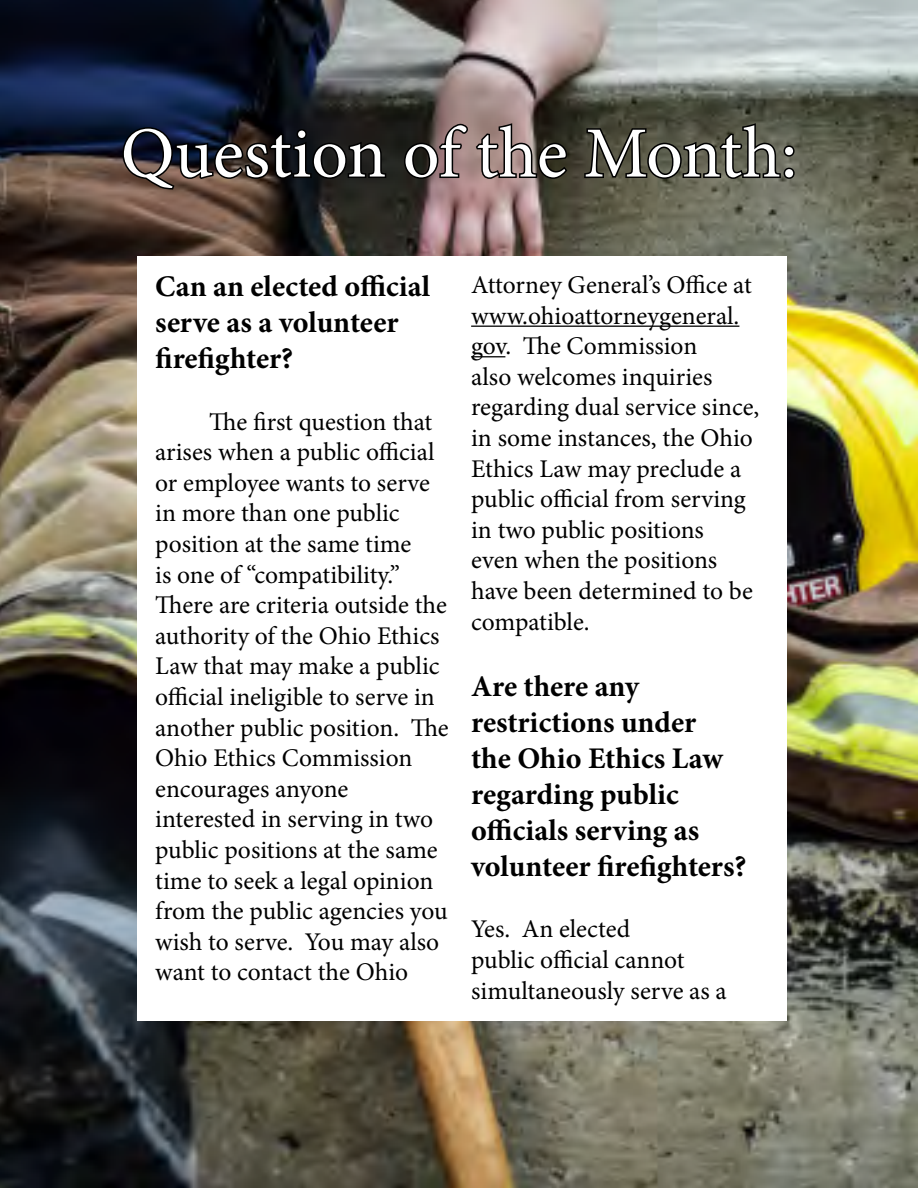
<style>
.page{position:relative;width:918px;height:1188px;background:#fff}
.page>*{position:absolute;margin:0;border:0;box-sizing:border-box;transform-origin:0 0}
.t1{font:72px "Minion Pro";color:#fff}
.t2{font:700 30px/36px "Minion Pro";letter-spacing:-.005em;color:#000}
.t3{font:25.5px/30.6px "Minion Pro";color:#000}
</style>
<div class="page">
<img style="left:0;top:0;width:918px;height:1188px">
<div style="left:137px;top:256px;width:650px;height:765px;background:#fff"></div>
<hr style="left:471px;top:326px;width:268px;height:1px;background:#000">
<hr style="left:471px;top:356px;width:34px;height:1px;background:#000">
<svg style="left:121px;top:126px;width:267px;height:65px;background:#211d1f"></svg>
<svg style="left:403px;top:121px;width:166px;height:59px;background:#544643"></svg>
<svg style="left:583px;top:127px;width:66px;height:200px"></svg>
<svg style="left:646px;top:121px;width:150px;height:59px;background:#46473b"></svg>
<h1 class="t1" style="left:121px;top:105px;width:678px">Question of the Month:</h1>
<p class="t2" style="left:155px;top:268px;width:277px">Can an elected official serve as a volunteer firefighter?</p>
<p class="t3" style="left:155px;top:406px;width:295px;text-indent:54px">The first question that arises when a public official or employee wants to serve in more than one public position at the same time<br>is one of “compatibility.”<br>There are criteria outside the authority of the Ohio Ethics<br>Law that may make a public official ineligible to serve in another public position. The<br>Ohio Ethics Commission encourages anyone interested in serving in two public positions at the same time to seek a legal opinion from the public agencies you wish to serve. You may also want to contact the Ohio</p>
<p class="t3" style="left:471px;top:270px;width:290px">Attorney General’s Office at www.ohioattorneygeneral. gov. The Commission<br>also welcomes inquiries regarding dual service since, in some instances, the Ohio<br>Ethics Law may preclude a public official from serving in two public positions<br>even when the positions have been determined to be compatible.</p>
<p class="t2" style="left:471px;top:668px;width:277px">Are there any restrictions under<br>the Ohio Ethics Law regarding public officials serving as volunteer firefighters?</p>
<p class="t3" style="left:471px;top:914px;width:257px">Yes. An elected<br>public official cannot simultaneously serve as a</p>
</div>
